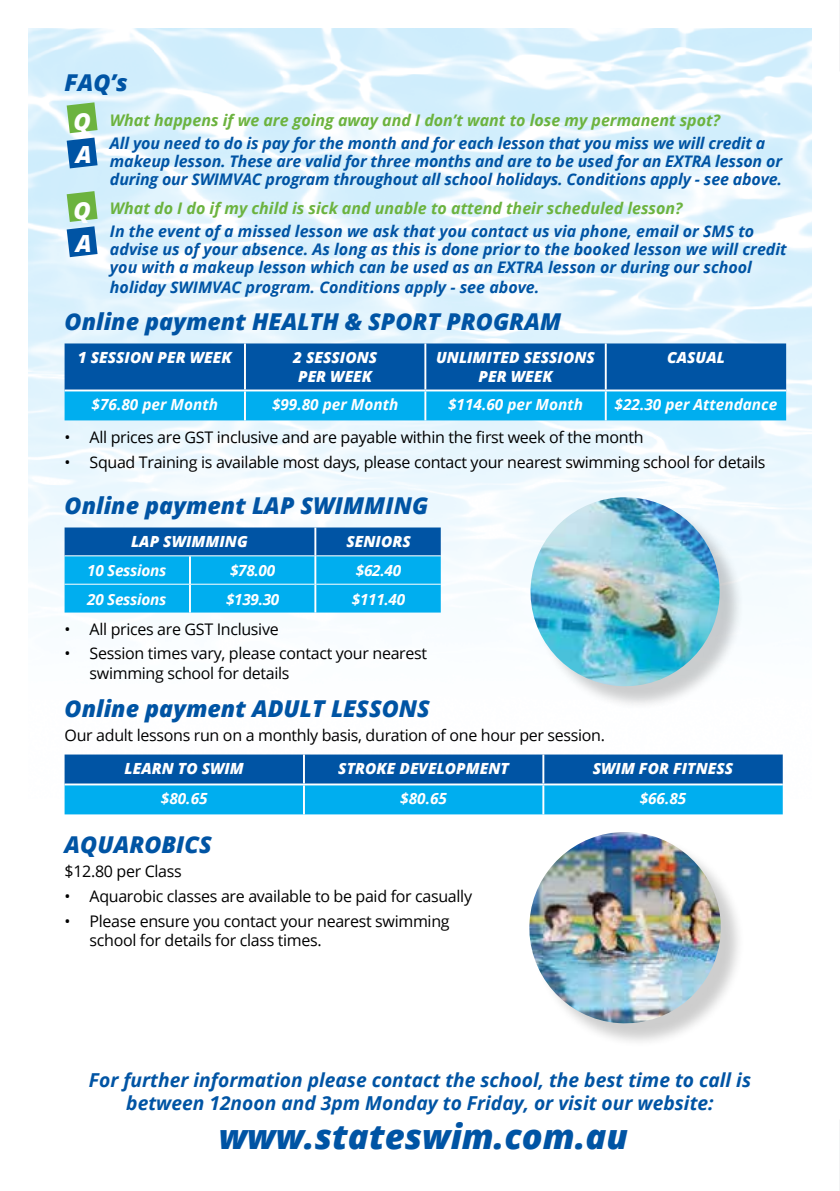
<style>
.page{position:relative;width:840px;height:1191px;background:#fff}
.page>*{position:absolute;margin:0;border:0;box-sizing:border-box;transform-origin:0 0}
.t1{font:italic 800 34.6px "Open Sans";color:#0054a4}
.t2{font:italic 800 23.6px/33px "Open Sans";color:#fff}
.t3{font:italic 800 23.2px "Open Sans";color:#0054a4}
.t4{font:italic 700 19.2px/23px "Open Sans";color:#0054a4;text-align:center}
.t5{font:italic 700 16px/18.4px "Open Sans";color:#0054a4}
.t6{font:16px/19.2px "Open Sans";letter-spacing:-.02em;color:#000}
.t7{font:italic 700 16px "Open Sans";color:#6cb33f}
.t8{font:italic 800 15.4px/19.2px "Open Sans";color:#fff}
.t9{font:italic 700 15.4px "Open Sans";color:#fff}
.t10{font:italic 700 15.4px "Open Sans";letter-spacing:-.02em;color:#fff}
</style>
<div class="page">
<hr style="left:839px;top:0;width:1px;height:71px;background:#d1d3d4">
<hr style="left:839px;top:1119px;width:1px;height:72px;background:#d1d3d4">
<img style="left:28px;top:28px;width:783px;height:770px">
<svg style="left:65px;top:343px;width:720px;height:77px;background:#0378c1"></svg>
<hr style="left:244px;top:343px;width:2px;height:46px;background:#fff">
<hr style="left:424px;top:343px;width:2px;height:46px;background:#fff">
<hr style="left:604px;top:343px;width:2px;height:46px;background:#fff">
<hr style="left:65px;top:389px;width:180px;height:2px;background:#fff">
<hr style="left:245px;top:389px;width:180px;height:2px;background:#fff">
<hr style="left:244px;top:391px;width:2px;height:29px;background:#fff">
<hr style="left:425px;top:389px;width:180px;height:2px;background:#fff">
<hr style="left:424px;top:391px;width:2px;height:29px;background:#fff">
<hr style="left:605px;top:389px;width:180px;height:2px;background:#fff">
<hr style="left:604px;top:391px;width:2px;height:29px;background:#fff">
<svg style="left:65px;top:527px;width:375px;height:85px;background:#0491d6"></svg>
<hr style="left:65px;top:555px;width:125px;height:1px;background:#fff">
<hr style="left:190px;top:555px;width:124px;height:1px;background:#fff">
<hr style="left:316px;top:555px;width:124px;height:1px;background:#fff">
<hr style="left:65px;top:583px;width:124px;height:1px;background:#fff">
<hr style="left:191px;top:583px;width:123px;height:1px;background:#fff">
<hr style="left:316px;top:583px;width:124px;height:1px;background:#fff">
<hr style="left:314px;top:527px;width:2px;height:29px;background:#fff">
<hr style="left:189px;top:556px;width:2px;height:28px;background:#fff">
<hr style="left:314px;top:556px;width:2px;height:28px;background:#fff">
<hr style="left:189px;top:584px;width:2px;height:28px;background:#fff">
<hr style="left:314px;top:584px;width:2px;height:28px;background:#fff">
<svg style="left:65px;top:754px;width:717px;height:60px;background:#0483ca"></svg>
<hr style="left:303px;top:754px;width:2px;height:29px;background:#fff">
<hr style="left:542px;top:754px;width:2px;height:29px;background:#fff">
<hr style="left:65px;top:783px;width:239px;height:2px;background:#fff">
<hr style="left:304px;top:783px;width:239px;height:2px;background:#fff">
<hr style="left:303px;top:785px;width:2px;height:29px;background:#fff">
<hr style="left:543px;top:783px;width:239px;height:2px;background:#fff">
<hr style="left:542px;top:785px;width:2px;height:29px;background:#fff">
<svg style="left:67px;top:102px;width:30px;height:66px;background:#5c9c8f"></svg>
<svg style="left:67px;top:191px;width:30px;height:66px;background:#599b8f"></svg>
<div style="left:533px;top:500px;width:210px;height:210px;background:#000;opacity:.2"></div>
<img style="left:527px;top:497px;width:195px;height:192px">
<div style="left:532px;top:835px;width:213px;height:213px;background:#000;opacity:.2"></div>
<img style="left:529px;top:832px;width:194px;height:194px">
<h3 class="t3" style="left:65px;top:64px;width:65px">FAQ’S</h3>
<p class="t7" style="left:110px;top:108px;width:611px">What happens if we are going away and I don’t want to lose my permanent spot?</p>
<p class="t5" style="left:110px;top:134px;width:673px">All you need to do is pay for the month and for each lesson that you miss we will credit a makeup lesson. These are valid for three months and are to be used for an EXTRA lesson or during our SWIMVAC program throughout all school holidays. Conditions apply - see above.</p>
<p class="t7" style="left:110px;top:197px;width:573px">What do I do if my child is sick and unable to attend their scheduled lesson?</p>
<p class="t5" style="left:110px;top:222px;width:678px">In the event of a missed lesson we ask that you contact us via phone, email or SMS to advise us of your absence. As long as this is done prior to the booked lesson we will credit you with a makeup lesson which can be used as an EXTRA lesson or during our school holiday SWIMVAC program. Conditions apply - see above.</p>
<h3 class="t3" style="left:65px;top:304px;width:498px">ONLINE PAYMENT HEALTH &amp; SPORT PROGRAM</h3>
<p class="t8" style="left:78px;top:347px;width:32px">1 SESSION</p>
<p class="t8" style="left:157px;top:347px;width:76px">PER WEEK</p>
<p class="t8" style="left:298px;top:347px;width:76px;text-indent:-5px">2 SESSIONS<br>PER WEEK</p>
<p class="t8" style="left:436px;top:347px;width:21px">UNLIMITED</p>
<h2 class="t2" style="left:74px;top:104px;width:20px">Q<br>A</h2>
<h2 class="t2" style="left:74px;top:192px;width:20px">Q<br>A</h2>
<p class="t8" style="left:478px;top:347px;width:76px;text-indent:45px">SESSIONS<br>PER WEEK</p>
<p class="t8" style="left:666px;top:347px;width:21px">CASUAL</p>
<p class="t9" style="left:92px;top:393px;width:128px">$76.80 per Month</p>
<p class="t9" style="left:272px;top:393px;width:128px">$99.80 per Month</p>
<p class="t9" style="left:448px;top:393px;width:136px">$114.60 per Month</p>
<p class="t9" style="left:614px;top:393px;width:164px">$22.30 per Attendance</p>
<p class="t6" style="left:65px;top:427px;width:580px">• All prices are GST inclusive and are payable within the first week of the month</p>
<p class="t6" style="left:65px;top:452px;width:702px">• Squad Training is available most days, please contact your nearest swimming school for details</p>
<h3 class="t3" style="left:65px;top:488px;width:365px">ONLINE PAYMENT LAP SWIMMING</h3>
<p class="t8" style="left:131px;top:531px;width:53px">LAP SWIMMING</p>
<p class="t8" style="left:346px;top:531px;width:19px">SENIORS</p>
<p class="t10" style="left:87px;top:559px;width:81px">10 Sessions</p>
<p class="t9" style="left:230px;top:559px;width:47px">$78.00</p>
<p class="t9" style="left:356px;top:559px;width:47px">$62.40</p>
<p class="t10" style="left:87px;top:588px;width:81px">20 Sessions</p>
<p class="t9" style="left:226px;top:588px;width:55px">$139.30</p>
<p class="t9" style="left:351px;top:588px;width:55px">$111.40</p>
<p class="t6" style="left:65px;top:619px;width:215px">• All prices are GST Inclusive</p>
<p class="t6" style="left:89px;top:643px;width:339px;text-indent:-25px">• Session times vary, please contact your nearest swimming school for details</p>
<h3 class="t3" style="left:65px;top:690px;width:219px">ONLINE PAYMENT ADULT</h3>
<h3 class="t3" style="left:331px;top:690px;width:28px">LESSONS</h3>
<p class="t6" style="left:65px;top:725px;width:541px">Our adult lessons run on a monthly basis, duration of one hour per session.</p>
<p class="t8" style="left:124px;top:758px;width:121px">LEARN TO SWIM</p>
<p class="t8" style="left:338px;top:758px;width:172px">STROKE DEVELOPMENT</p>
<p class="t8" style="left:592px;top:758px;width:142px">SWIM FOR FITNESS</p>
<p class="t9" style="left:161px;top:787px;width:48px">$80.65</p>
<p class="t9" style="left:400px;top:787px;width:48px">$80.65</p>
<p class="t9" style="left:639px;top:787px;width:48px">$66.85</p>
<h3 class="t3" style="left:65px;top:826px;width:32px">AQUAROBICS</h3>
<p class="t6" style="left:65px;top:861px;width:119px">$12.80 per Class</p>
<p class="t6" style="left:65px;top:886px;width:409px">• Aquarobic classes are available to be paid for casually</p>
<p class="t6" style="left:89px;top:911px;width:361px;text-indent:-25px">• Please ensure you contact your nearest swimming school for details for class times.</p>
<p class="t4" style="left:89px;top:1067px;width:663px">For further information please contact the school, the best time to call is between 12noon and 3pm Monday to Friday, or visit our website:</p>
<h1 class="t1" style="left:219px;top:1110px;width:410px">WWW.STATESWIM.COM.AU</h1>
</div>
